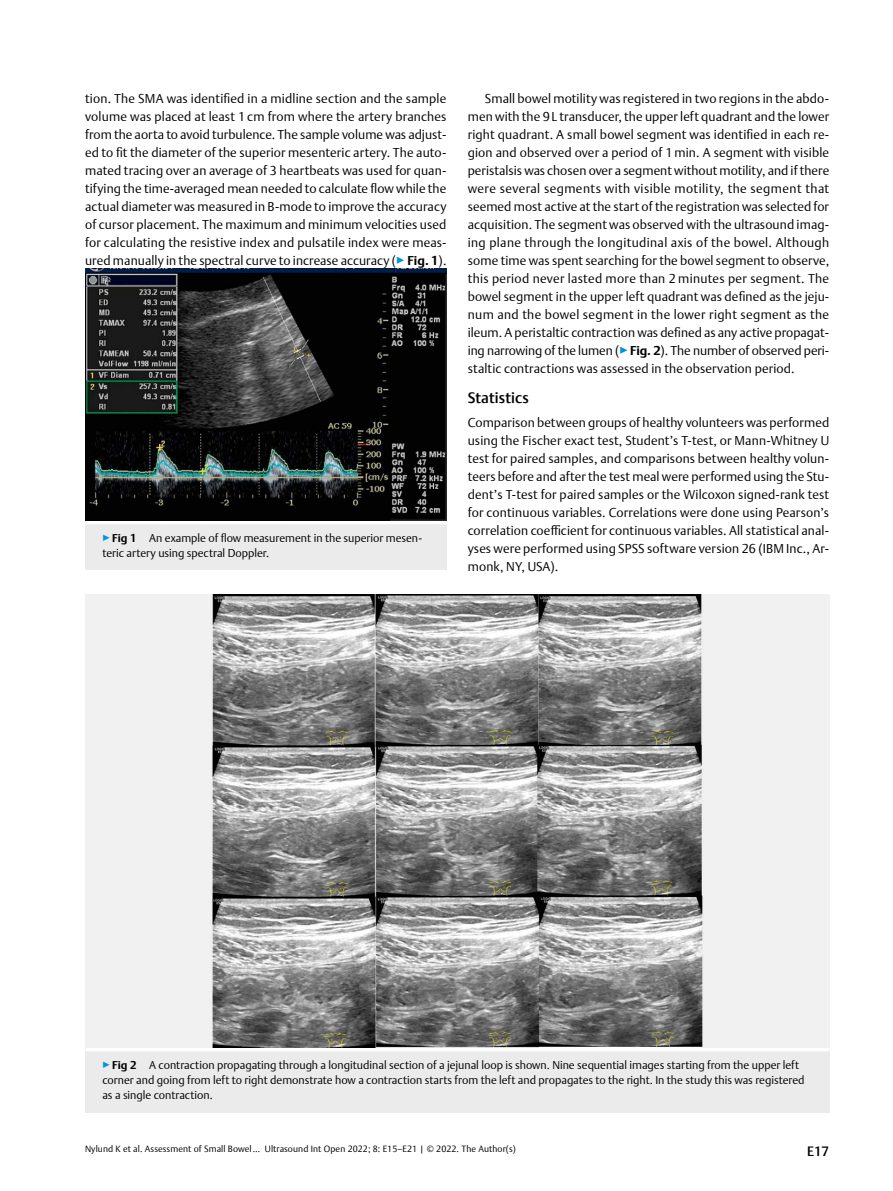
<style>
.page{position:relative;width:893px;height:1191px;background:#fff}
.page>*{position:absolute;margin:0;border:0;box-sizing:border-box;transform-origin:0 0}
.t1{font:500 15px "Thieme Argo 2011";letter-spacing:.01em;color:#000}
.t2{font:500 13.5px "Thieme Argo 2011";color:#000}
.t3{font:300 12.75px/18px "Thieme Argo 2011";letter-spacing:.01em;color:#000;text-align:justify}
.t4{font:300 11.25px/15px "Thieme Argo 2011";color:#000}
.t5{font:300 9px "Thieme Argo 2011";letter-spacing:.01em;color:#000}
.s1{color:#0095da}
.s2{font-weight:700}
</style>
<div class="page">
<div style="left:85px;top:520px;width:362px;height:50px;background:#ebebec"></div>
<svg style="left:85px;top:520px;width:362px;height:4px"></svg>
<img style="left:85px;top:269px;width:362px;height:251px">
<div style="left:86px;top:1047px;width:744px;height:65px;background:#ebebec"></div>
<svg style="left:86px;top:1047px;width:744px;height:4px;background:#f0f0f0"></svg>
<img style="left:85px;top:595px;width:745px;height:452px">
<p class="t3" style="left:85px;top:89px;width:363px">tion. The SMA was identified in a midline section and the sample volume was placed at least 1 cm from where the artery branches from the aorta to avoid turbulence. The sample volume was adjust&shy;ed to fit the diameter of the superior mesenteric artery. The auto&shy;mated tracing over an average of 3 heartbeats was used for quan&shy;tifying the time-averaged mean needed to calculate flow while the actual diameter was measured in B-mode to improve the accuracy of cursor placement. The maximum and minimum velocities used for calculating the resistive index and pulsatile index were meas&shy;ured manually in the spectral curve to increase accuracy (<span class="s1">▶</span><span class="s2">Fig. 1</span>).</p>
<p class="t3" style="left:468px;top:89px;width:363px;text-indent:17px">Small bowel motility was registered in two regions in the abdo&shy;men with the 9 L transducer, the upper left quadrant and the lower right quadrant. A small bowel segment was identified in each re&shy;gion and observed over a period of 1 min. A segment with visible peristalsis was chosen over a segment without motility, and if there were several segments with visible motility, the segment that seemed most active at the start of the registration was selected for acquisition. The segment was observed with the ultrasound imag&shy;ing plane through the longitudinal axis of the bowel. Although some time was spent searching for the bowel segment to observe, this period never lasted more than 2 minutes per segment. The bowel segment in the upper left quadrant was defined as the jeju&shy;num and the bowel segment in the lower right segment as the ileum. A peristaltic contraction was defined as any active propagat&shy;ing narrowing of the lumen (<span class="s1">▶</span><span class="s2">Fig. 2</span>). The number of observed peri&shy;staltic contractions was assessed in the observation period.</p>
<p class="t1" style="left:468px;top:388px;width:63px">Statistics</p>
<p class="t3" style="left:468px;top:413px;width:363px">Comparison between groups of healthy volunteers was performed using the Fischer exact test, Student’s T-test, or Mann-Whitney U test for paired samples, and comparisons between healthy volun&shy;teers before and after the test meal were performed using the Stu&shy;dent’s T-test for paired samples or the Wilcoxon signed-rank test for continuous variables. Correlations were done using Pearson’s correlation coefficient for continuous variables. All statistical anal&shy;yses were performed using SPSS software version 26 (IBM Inc., Ar&shy;monk, NY, USA).</p>
<p class="t4" style="left:102px;top:530px;width:321px"><span class="s1">▶</span><span class="s2">Fig 1</span> An example of flow measurement in the superior mesen&shy;teric artery using spectral Doppler.</p>
<p class="t4" style="left:103px;top:1057px;width:704px"><span class="s1">▶</span><span class="s2">Fig 2</span> A contraction propagating through a longitudinal section of a jejunal loop is shown. Nine sequential images starting from the upper left corner and going from left to right demonstrate how a contraction starts from the left and propagates to the right. In the study this was registered as a single contraction.</p>
<p class="t5" style="left:85px;top:1143px;width:432px">Nylund K et al. Assessment of Small Bowel … Ultrasound Int Open 2022; 8: E15–E21 | © 2022. The Author(s)</p>
<p class="t2" style="left:807px;top:1142px;width:24px">E17</p>
</div>
